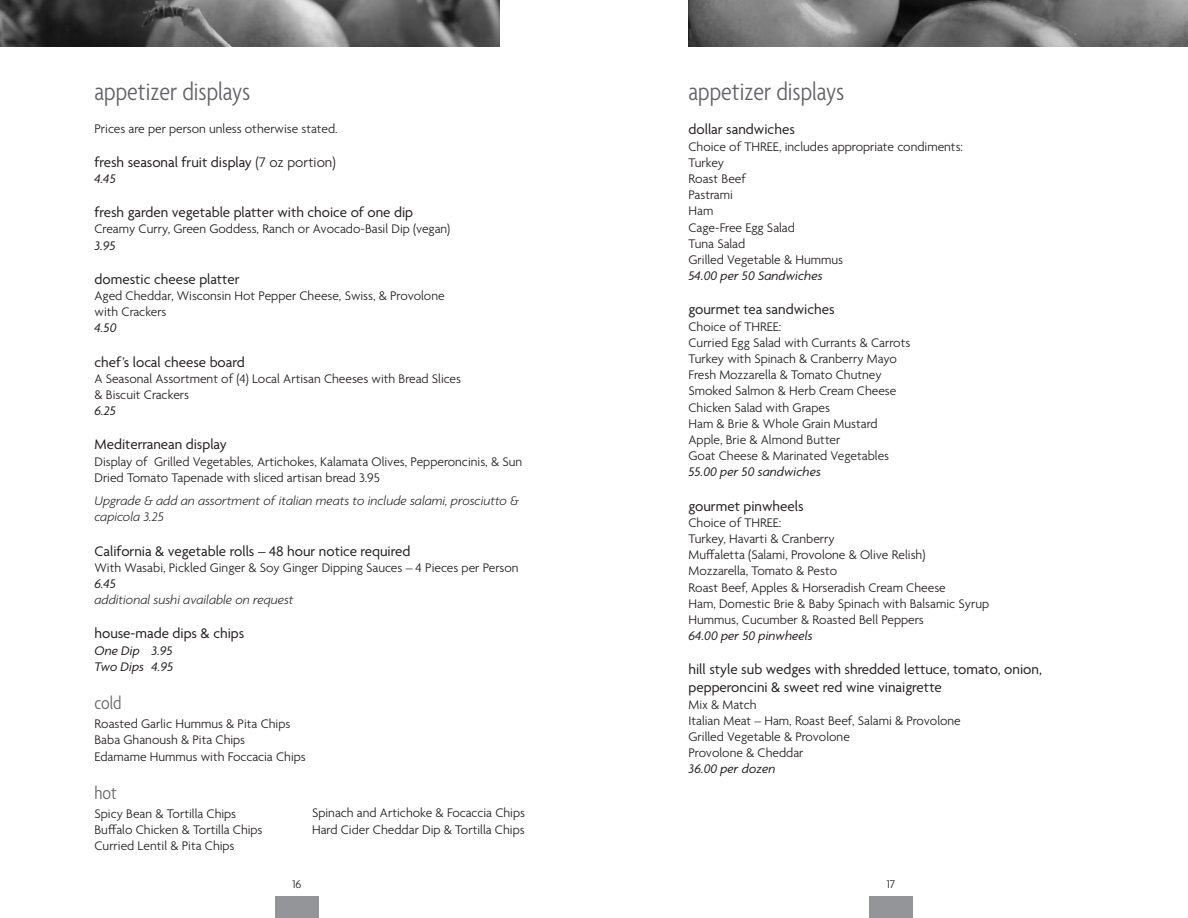
<style>
.page{position:relative;width:1188px;height:918px;background:#fff}
.page>*{position:absolute;margin:0;border:0;box-sizing:border-box;transform-origin:0 0}
.HEADS_1{font:300 condensed 27px "Agenda";color:#636366}
.HEADS_2{font:300 condensed 19.5px "Agenda";color:#636366}
.HEADS_3{font:15px "Agenda";color:#231f20}
.TEXT{font:300 13.5px/16.2px "Agenda";color:#231f20}
.PRICE{font:italic 13.5px "Agenda";color:#231f20}
.ITALIC{font:italic 300 13.5px/16.2px "Agenda";color:#231f20}
.t1{font:300 12px "Agenda";color:#231f20}
.s1{font-weight:300}
</style>
<div class="page">
<div style="left:275px;top:896px;width:44px;height:22px;background:#939598"></div>
<div style="left:869px;top:896px;width:44px;height:22px;background:#939598"></div>
<img style="left:688px;top:0;width:500px;height:46px">
<img style="left:0;top:0;width:500px;height:46px">
<p class="HEADS_1" style="left:94px;top:77px;width:157px">appetizer displays</p>
<p class="TEXT" style="left:94px;top:121px;width:245px">Prices are per person unless otherwise stated.</p>
<p class="HEADS_3" style="left:94px;top:154px;width:243px">fresh seasonal fruit display <span class="s1">(7 oz portion)</span></p>
<p class="PRICE" style="left:94px;top:171px;width:23px">4.45</p>
<p class="HEADS_3" style="left:94px;top:204px;width:320px">fresh garden vegetable platter with choice of one dip</p>
<p class="TEXT" style="left:94px;top:222px;width:357px">Creamy Curry, Green Goddess, Ranch or Avocado-Basil Dip (vegan)</p>
<p class="PRICE" style="left:94px;top:237px;width:23px">3.95</p>
<p class="HEADS_3" style="left:94px;top:271px;width:147px">domestic cheese platter</p>
<p class="TEXT" style="left:94px;top:288px;width:352px">Aged Cheddar, Wisconsin Hot Pepper Cheese, Swiss, &amp; Provolone</p>
<p class="TEXT" style="left:94px;top:305px;width:74px">with Crackers</p>
<p class="PRICE" style="left:94px;top:320px;width:24px">4.50</p>
<p class="HEADS_3" style="left:94px;top:354px;width:152px">chef’s local cheese board</p>
<p class="TEXT" style="left:94px;top:371px;width:368px">A Seasonal Assortment of (4) Local Artisan Cheeses with Bread Slices</p>
<p class="TEXT" style="left:94px;top:387px;width:96px">&amp; Biscuit Crackers</p>
<p class="PRICE" style="left:94px;top:403px;width:23px">6.25</p>
<p class="HEADS_3" style="left:94px;top:436px;width:134px">Mediterranean display</p>
<p class="TEXT" style="left:94px;top:454px;width:429px">Display of Grilled Vegetables, Artichokes, Kalamata Olives, Pepperoncinis, &amp; Sun<br>Dried Tomato Tapenade with sliced artisan bread 3.95</p>
<p class="ITALIC" style="left:94px;top:493px;width:426px">Upgrade &amp; add an assortment of italian meats to include salami, prosciutto &amp; capicola 3.25</p>
<p class="HEADS_3" style="left:94px;top:543px;width:317px">California &amp; vegetable rolls – 48 hour notice required</p>
<p class="TEXT" style="left:94px;top:560px;width:426px">With Wasabi, Pickled Ginger &amp; Soy Ginger Dipping Sauces – 4 Pieces per Person</p>
<p class="PRICE" style="left:94px;top:576px;width:23px">6.45</p>
<p class="ITALIC" style="left:94px;top:592px;width:201px">additional sushi available on request</p>
<p class="HEADS_3" style="left:94px;top:625px;width:151px">house-made dips &amp; chips</p>
<p class="PRICE" style="left:94px;top:642px;width:80px">One Dip 3.95</p>
<p class="PRICE" style="left:94px;top:658px;width:80px">Two Dips 4.95</p>
<p class="HEADS_2" style="left:94px;top:693px;width:29px">cold</p>
<p class="TEXT" style="left:94px;top:717px;width:197px">Roasted Garlic Hummus &amp; Pita Chips</p>
<p class="TEXT" style="left:94px;top:733px;width:152px">Baba Ghanoush &amp; Pita Chips</p>
<p class="TEXT" style="left:94px;top:749px;width:213px">Edamame Hummus with Foccacia Chips</p>
<p class="HEADS_2" style="left:94px;top:782px;width:24px">hot</p>
<p class="TEXT" style="left:94px;top:806px;width:143px">Spicy Bean &amp; Tortilla Chips</p>
<p class="TEXT" style="left:94px;top:823px;width:170px">Buffalo Chicken &amp; Tortilla Chips</p>
<p class="TEXT" style="left:94px;top:839px;width:142px">Curried Lentil &amp; Pita Chips</p>
<p class="TEXT" style="left:312px;top:806px;width:214px">Spinach and Artichoke &amp; Focaccia Chips</p>
<p class="TEXT" style="left:312px;top:822px;width:214px">Hard Cider Cheddar Dip &amp; Tortilla Chips</p>
<p class="HEADS_1" style="left:688px;top:77px;width:157px">appetizer displays</p>
<p class="HEADS_3" style="left:688px;top:121px;width:108px">dollar sandwiches</p>
<p class="TEXT" style="left:688px;top:139px;width:276px">Choice of THREE, includes appropriate condiments:</p>
<p class="TEXT" style="left:688px;top:155px;width:37px">Turkey</p>
<p class="TEXT" style="left:688px;top:171px;width:59px">Roast Beef</p>
<p class="TEXT" style="left:688px;top:188px;width:46px">Pastrami</p>
<p class="TEXT" style="left:688px;top:204px;width:26px">Ham</p>
<p class="TEXT" style="left:688px;top:220px;width:108px">Cage-Free Egg Salad</p>
<p class="TEXT" style="left:688px;top:236px;width:58px">Tuna Salad</p>
<p class="TEXT" style="left:688px;top:252px;width:156px">Grilled Vegetable &amp; Hummus</p>
<p class="PRICE" style="left:688px;top:268px;width:136px">54.00 per 50 Sandwiches</p>
<p class="HEADS_3" style="left:688px;top:301px;width:148px">gourmet tea sandwiches</p>
<p class="TEXT" style="left:688px;top:319px;width:94px">Choice of THREE:</p>
<p class="TEXT" style="left:688px;top:335px;width:223px">Curried Egg Salad with Currants &amp; Carrots</p>
<p class="TEXT" style="left:688px;top:351px;width:210px">Turkey with Spinach &amp; Cranberry Mayo</p>
<p class="TEXT" style="left:688px;top:368px;width:195px">Fresh Mozzarella &amp; Tomato Chutney</p>
<p class="TEXT" style="left:688px;top:384px;width:209px">Smoked Salmon &amp; Herb Cream Cheese</p>
<p class="TEXT" style="left:688px;top:400px;width:143px">Chicken Salad with Grapes</p>
<p class="TEXT" style="left:688px;top:416px;width:191px">Ham &amp; Brie &amp; Whole Grain Mustard</p>
<p class="TEXT" style="left:688px;top:432px;width:153px">Apple, Brie &amp; Almond Butter</p>
<p class="TEXT" style="left:688px;top:449px;width:202px">Goat Cheese &amp; Marinated Vegetables</p>
<p class="PRICE" style="left:688px;top:464px;width:134px">55.00 per 50 sandwiches</p>
<p class="HEADS_3" style="left:688px;top:498px;width:117px">gourmet pinwheels</p>
<p class="TEXT" style="left:688px;top:515px;width:94px">Choice of THREE:</p>
<p class="TEXT" style="left:688px;top:531px;width:148px">Turkey, Havarti &amp; Cranberry</p>
<p class="TEXT" style="left:688px;top:548px;width:238px">Muffaletta (Salami, Provolone &amp; Olive Relish)</p>
<p class="TEXT" style="left:688px;top:564px;width:150px">Mozzarella, Tomato &amp; Pesto</p>
<p class="TEXT" style="left:688px;top:580px;width:259px">Roast Beef, Apples &amp; Horseradish Cream Cheese</p>
<p class="TEXT" style="left:688px;top:596px;width:302px">Ham, Domestic Brie &amp; Baby Spinach with Balsamic Syrup</p>
<p class="TEXT" style="left:688px;top:612px;width:237px">Hummus, Cucumber &amp; Roasted Bell Peppers</p>
<p class="PRICE" style="left:688px;top:628px;width:126px">64.00 per 50 pinwheels</p>
<p class="HEADS_3" style="left:688px;top:661px;width:355px">hill style sub wedges with shredded lettuce, tomato, onion,</p>
<p class="HEADS_3" style="left:688px;top:679px;width:255px">pepperoncini &amp; sweet red wine vinaigrette</p>
<p class="TEXT" style="left:688px;top:697px;width:70px">Mix &amp; Match</p>
<p class="TEXT" style="left:688px;top:713px;width:274px">Italian Meat – Ham, Roast Beef, Salami &amp; Provolone</p>
<p class="TEXT" style="left:688px;top:729px;width:163px">Grilled Vegetable &amp; Provolone</p>
<p class="TEXT" style="left:688px;top:746px;width:117px">Provolone &amp; Cheddar</p>
<p class="PRICE" style="left:688px;top:761px;width:89px">36.00 per dozen</p>
<p class="t1" style="left:293px;top:878px;width:10px">16</p>
<p class="t1" style="left:887px;top:878px;width:10px">17</p>
</div>
